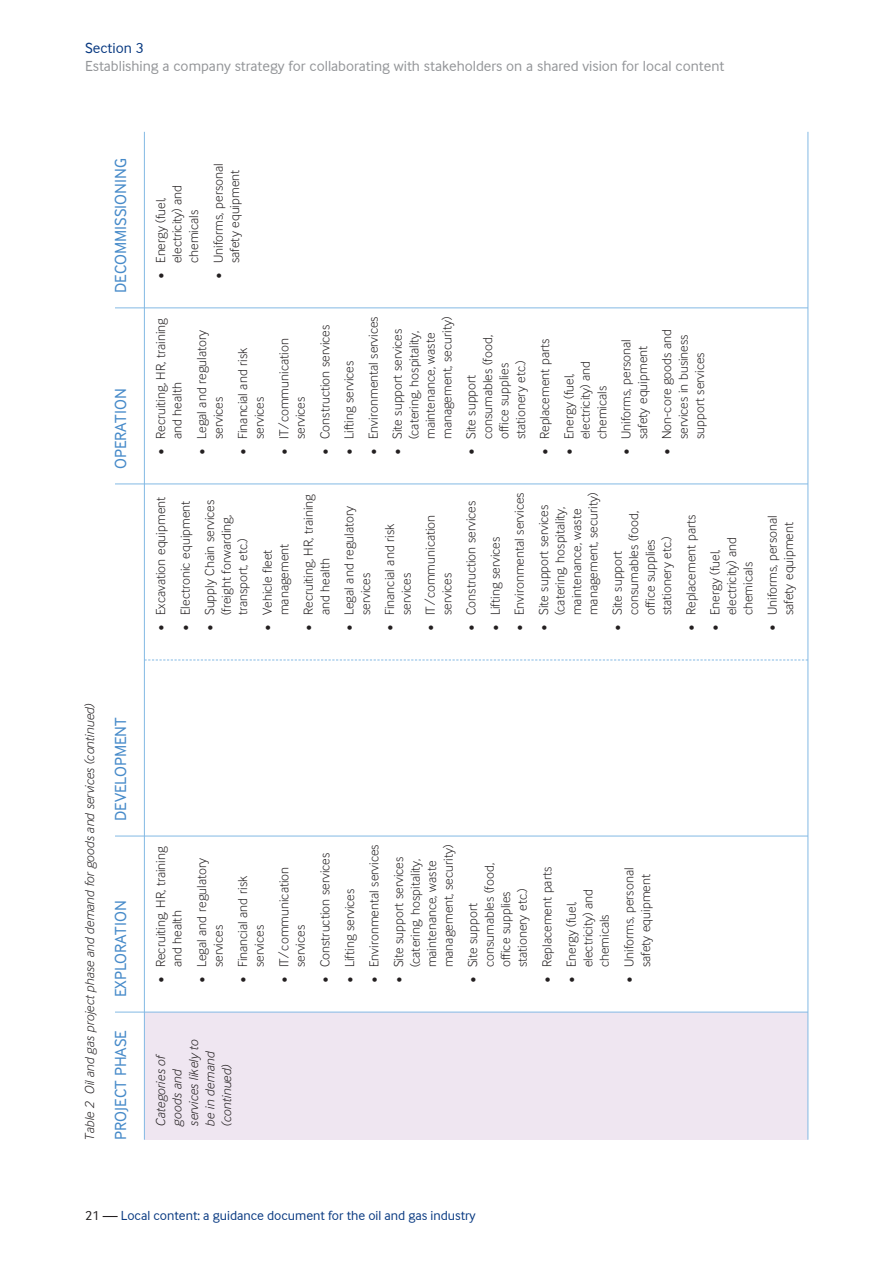
<style>
.page{position:relative;width:893px;height:1263px;background:#fff}
.page>*{position:absolute;margin:0;border:0;box-sizing:border-box;transform-origin:0 0}
.t1{font:16.5px "Inter Face Da Ma";color:#468ac9}
.t2{font:15px "Inter Face Da Ma";color:#939598}
.t3{font:15px "Inter Face Da Ma";color:#083981}
.t4{font:13.5px/16.5px "Inter Face Da Ma Lt";letter-spacing:.005em;color:#231f20}
.t5{font:italic 13.5px/16.5px "Inter Face Da Ma Lt";color:#231f20}
.t6{font:13.5px "Inter Face Da Ma";color:#083981}
.s1{color:#231f20}
</style>
<div class="page">
<div style="left:144px;top:1012px;width:664px;height:128px;background:#efe6f1"></div>
<hr style="left:144px;top:132px;width:1px;height:1008px;background:#83b9e4">
<hr style="left:807px;top:132px;width:1px;height:1008px;background:#83b9e4">
<hr style="left:115px;top:307px;width:693px;height:1px;background:#83b9e4">
<hr style="left:115px;top:483px;width:693px;height:1px;background:#83b9e4">
<hr style="left:115px;top:836px;width:693px;height:1px;background:#83b9e4">
<svg style="left:145px;top:660px;width:663px;height:1px"></svg>
<hr style="left:115px;top:1012px;width:693px;height:1px;background:#83b9e4">
<p class="t3" style="left:85px;top:39px;width:60px">Section 3</p>
<p class="t2" style="left:85px;top:58px;width:641px">Establishing a company strategy for collaborating with stakeholders on a shared vision for local content</p>
<p class="t1" style="left:111px;top:293px;width:136px;rotate:-90deg">DECOMMISSIONING</p>
<p class="t1" style="left:111px;top:469px;width:82px;rotate:-90deg">OPERATION</p>
<p class="t4" style="left:152px;top:263px;width:80px;text-indent:-15px;rotate:-90deg">● Energy (fuel, electricity) and chemicals</p>
<p class="t4" style="left:210px;top:263px;width:101px;text-indent:-15px;rotate:-90deg">● Uniforms, personal safety equipment</p>
<p class="t4" style="left:152px;top:439px;width:122px;text-indent:-15px;rotate:-90deg">● Recruiting, HR, training and health</p>
<p class="t4" style="left:193px;top:439px;width:111px;text-indent:-15px;rotate:-90deg">● Legal and regulatory services</p>
<p class="t4" style="left:234px;top:439px;width:93px;text-indent:-15px;rotate:-90deg">● Financial and risk services</p>
<p class="t4" style="left:276px;top:439px;width:102px;text-indent:-15px;rotate:-90deg">● IT/communication services</p>
<p class="t4" style="left:317px;top:454px;width:131px;rotate:-90deg">● Construction services</p>
<p class="t4" style="left:341px;top:454px;width:95px;rotate:-90deg">● Lifting services</p>
<p class="t4" style="left:365px;top:454px;width:139px;rotate:-90deg">● Environmental services</p>
<p class="t4" style="left:389px;top:439px;width:124px;text-indent:-15px;rotate:-90deg">● Site support services (catering, hospitality, maintenance, waste management, security)</p>
<p class="t4" style="left:463px;top:439px;width:106px;text-indent:-15px;rotate:-90deg">● Site support consumables (food, office supplies stationery etc.)</p>
<p class="t4" style="left:536px;top:454px;width:117px;rotate:-90deg">● Replacement parts</p>
<p class="t4" style="left:561px;top:439px;width:80px;text-indent:-15px;rotate:-90deg">● Energy (fuel, electricity) and chemicals</p>
<p class="t4" style="left:618px;top:439px;width:101px;text-indent:-15px;rotate:-90deg">● Uniforms, personal safety equipment</p>
<p class="t4" style="left:658px;top:439px;width:112px;text-indent:-15px;rotate:-90deg">● Non-core goods and services in business support services</p>
<p class="t4" style="left:152px;top:630px;width:135px;rotate:-90deg">● Excavation equipment</p>
<p class="t4" style="left:177px;top:630px;width:131px;rotate:-90deg">● Electronic equipment</p>
<p class="t4" style="left:201px;top:615px;width:117px;text-indent:-15px;rotate:-90deg">● Supply Chain services (freight forwarding, transport, etc.)</p>
<p class="t4" style="left:259px;top:615px;width:73px;text-indent:-15px;rotate:-90deg">● Vehicle fleet management</p>
<p class="t4" style="left:300px;top:615px;width:122px;text-indent:-15px;rotate:-90deg">● Recruiting, HR, training and health</p>
<p class="t4" style="left:341px;top:615px;width:111px;text-indent:-15px;rotate:-90deg">● Legal and regulatory services</p>
<p class="t4" style="left:381px;top:615px;width:93px;text-indent:-15px;rotate:-90deg">● Financial and risk services</p>
<p class="t4" style="left:422px;top:615px;width:102px;text-indent:-15px;rotate:-90deg">● IT/communication services</p>
<p class="t4" style="left:463px;top:630px;width:131px;rotate:-90deg">● Construction services</p>
<p class="t4" style="left:487px;top:630px;width:95px;rotate:-90deg">● Lifting services</p>
<p class="t4" style="left:511px;top:630px;width:139px;rotate:-90deg">● Environmental services</p>
<p class="t4" style="left:535px;top:615px;width:124px;text-indent:-15px;rotate:-90deg">● Site support services (catering, hospitality, maintenance, waste management, security)</p>
<p class="t4" style="left:609px;top:615px;width:106px;text-indent:-15px;rotate:-90deg">● Site support consumables (food, office supplies stationery etc.)</p>
<p class="t4" style="left:683px;top:630px;width:117px;rotate:-90deg">● Replacement parts</p>
<p class="t4" style="left:707px;top:615px;width:80px;text-indent:-15px;rotate:-90deg">● Energy (fuel, electricity) and chemicals</p>
<p class="t4" style="left:764px;top:615px;width:101px;text-indent:-15px;rotate:-90deg">● Uniforms, personal safety equipment</p>
<p class="t5" style="left:81px;top:1140px;width:438px;rotate:-90deg">Table 2 Oil and gas project phase and demand for goods and services (continued)</p>
<p class="t1" style="left:111px;top:821px;width:105px;rotate:-90deg">DEVELOPMENT</p>
<p class="t1" style="left:111px;top:997px;width:98px;rotate:-90deg">EXPLORATION</p>
<p class="t1" style="left:111px;top:1140px;width:111px;rotate:-90deg">PROJECT PHASE</p>
<p class="t4" style="left:152px;top:967px;width:122px;text-indent:-15px;rotate:-90deg">● Recruiting, HR, training and health</p>
<p class="t4" style="left:193px;top:967px;width:111px;text-indent:-15px;rotate:-90deg">● Legal and regulatory services</p>
<p class="t4" style="left:234px;top:967px;width:93px;text-indent:-15px;rotate:-90deg">● Financial and risk services</p>
<p class="t4" style="left:276px;top:967px;width:102px;text-indent:-15px;rotate:-90deg">● IT/communication services</p>
<p class="t4" style="left:317px;top:982px;width:131px;rotate:-90deg">● Construction services</p>
<p class="t4" style="left:341px;top:982px;width:95px;rotate:-90deg">● Lifting services</p>
<p class="t4" style="left:366px;top:982px;width:139px;rotate:-90deg">● Environmental services</p>
<p class="t4" style="left:390px;top:967px;width:124px;text-indent:-15px;rotate:-90deg">● Site support services (catering, hospitality, maintenance, waste management, security)</p>
<p class="t4" style="left:464px;top:967px;width:106px;text-indent:-15px;rotate:-90deg">● Site support consumables (food, office supplies stationery etc.)</p>
<p class="t4" style="left:539px;top:982px;width:117px;rotate:-90deg">● Replacement parts</p>
<p class="t4" style="left:563px;top:967px;width:80px;text-indent:-15px;rotate:-90deg">● Energy (fuel, electricity) and chemicals</p>
<p class="t4" style="left:621px;top:967px;width:101px;text-indent:-15px;rotate:-90deg">● Uniforms, personal safety equipment</p>
<p class="t5" style="left:152px;top:1126px;width:88px;rotate:-90deg">Categories of goods and services likely to be in demand (continued)</p>
<p class="t6" style="left:85px;top:1208px;width:392px"><span class="s1">21 —</span> Local content: a guidance document for the oil and gas industry</p>
</div>
